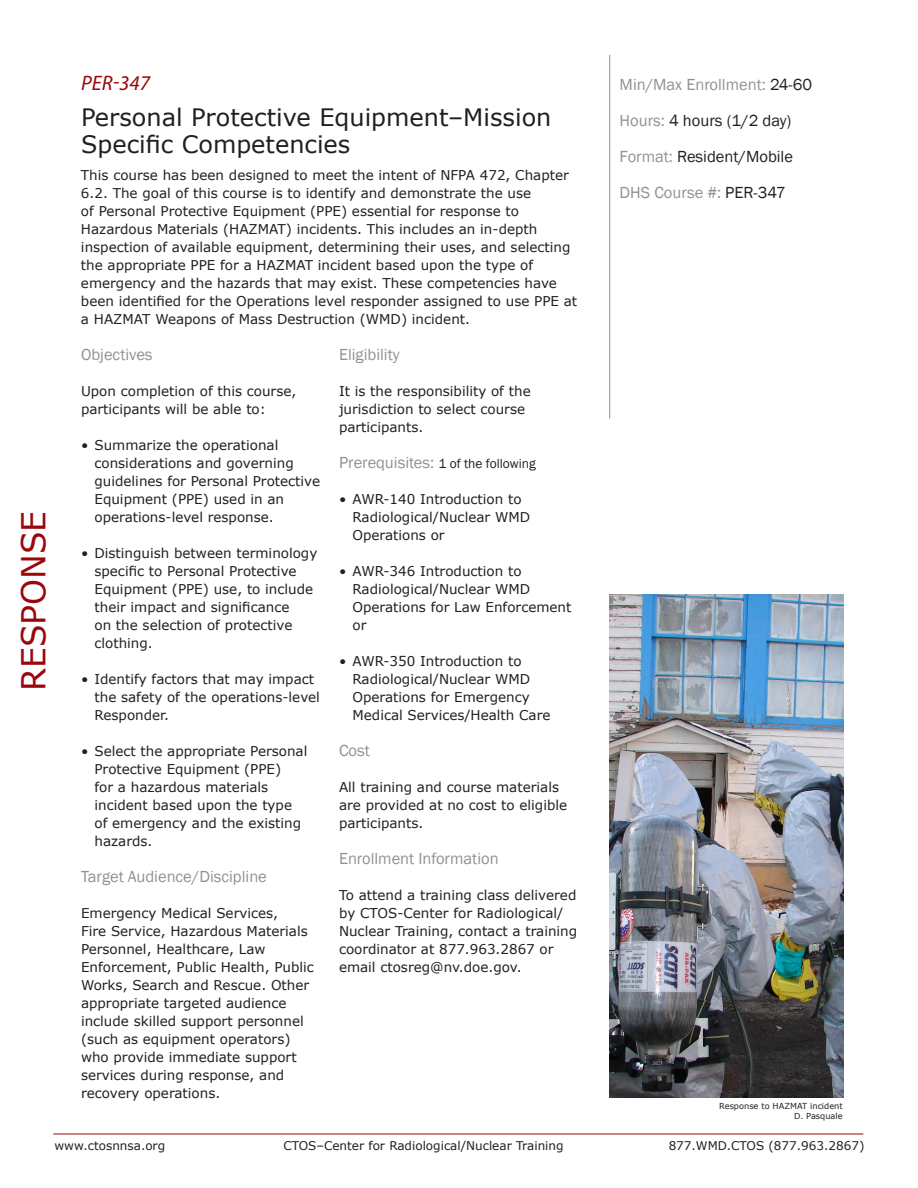
<style>
.page{position:relative;width:918px;height:1188px;background:#fff}
.page>*{position:absolute;margin:0;border:0;box-sizing:border-box;transform-origin:0 0}
.t1{font:33px "Verdana";color:#9a060b}
.Body_text{font:24px/27px "Verdana";color:#231f20}
.Body_text-2{font:italic 21px "Myriad Pro";color:#9a060b}
.Sub-title{font:16.5px "Franklin Gothic";color:#8f9293}
.SpecsUpRt-Gray{font:16.5px/36px "Franklin Gothic";color:#231f20}
.SpecsUpRt-Gray-2{font:16.5px "Franklin Gothic";color:#8f9293}
.Body_text-3{font:13.5px/18px "Verdana";color:#231f20}
.SpecsUpRt-Gray-3{font:13.5px "Franklin Gothic";color:#231f20}
.t2{font:12px "Verdana";color:#231f20}
.Photo_cap5_5{font:8.25px "Verdana";color:#231f20}
.s1{font-size:16.5px;color:#8f9293}
.s2{color:#231f20}
.s3{color:#8f9293}
</style>
<div class="page">
<hr style="left:53px;top:1134px;width:810px;height:1px;background:#9a060b">
<img style="left:610px;top:594px;width:233px;height:504px">
<hr style="left:609px;top:55px;width:1px;height:363px;background:#8f9293">
<h1 class="t1" style="left:11px;top:691px;width:182px;rotate:-90deg">RESPONSE</h1>
<p class="Body_text-2" style="left:81px;top:70px;width:70px">PER-347</p>
<p class="Body_text" style="left:81px;top:104px;width:472px">Personal Protective Equipment–Mission<br>Specific Competencies</p>
<p class="Body_text-3" style="left:81px;top:166px;width:498px">This course has been designed to meet the intent of NFPA 472, Chapter 6.2. The goal of this course is to identify and demonstrate the use<br>of Personal Protective Equipment (PPE) essential for response to Hazardous Materials (HAZMAT) incidents. This includes an in-depth inspection of available equipment, determining their uses, and selecting the appropriate PPE for a HAZMAT incident based upon the type of emergency and the hazards that may exist. These competencies have been identified for the Operations level responder assigned to use PPE at a HAZMAT Weapons of Mass Destruction (WMD) incident.</p>
<p class="Sub-title" style="left:339px;top:344px;width:62px">Eligibility</p>
<p class="Body_text-3" style="left:339px;top:382px;width:193px">It is the responsibility of the jurisdiction to select course participants.</p>
<p class="SpecsUpRt-Gray-3" style="left:339px;top:455px;width:198px"><span class="s1">Prerequisites:</span> 1 of the following</p>
<p class="Body_text-3" style="left:352px;top:490px;width:179px;text-indent:-14px">• AWR-140 Introduction to<br>Radiological/Nuclear WMD<br>Operations or</p>
<p class="Body_text-3" style="left:352px;top:562px;width:220px;text-indent:-14px">• AWR-346 Introduction to<br>Radiological/Nuclear WMD<br>Operations for Law Enforcement or</p>
<p class="Body_text-3" style="left:352px;top:652px;width:200px;text-indent:-14px">• AWR-350 Introduction to<br>Radiological/Nuclear WMD<br>Operations for Emergency<br>Medical Services/Health Care</p>
<p class="Sub-title" style="left:339px;top:740px;width:32px">Cost</p>
<p class="Body_text-3" style="left:339px;top:778px;width:230px">All training and course materials are provided at no cost to eligible participants.</p>
<p class="Sub-title" style="left:339px;top:848px;width:161px">Enrollment Information</p>
<p class="Body_text-3" style="left:339px;top:886px;width:240px">To attend a training class delivered by CTOS-Center for Radiological/ Nuclear Training, contact a training coordinator at 877.963.2867 or email ctosreg@nv.doe.gov.</p>
<p class="Sub-title" style="left:81px;top:344px;width:73px">Objectives</p>
<p class="Body_text-3" style="left:81px;top:382px;width:217px">Upon completion of this course, participants will be able to:</p>
<p class="Body_text-3" style="left:94px;top:436px;width:227px;text-indent:-14px">• Summarize the operational considerations and governing guidelines for Personal Protective<br>Equipment (PPE) used in an operations-level response.</p>
<p class="Body_text-3" style="left:94px;top:544px;width:224px;text-indent:-14px">• Distinguish between terminology specific to Personal Protective<br>Equipment (PPE) use, to include their impact and significance<br>on the selection of protective clothing.</p>
<p class="Body_text-3" style="left:94px;top:670px;width:227px;text-indent:-14px">• Identify factors that may impact the safety of the operations-level<br>Responder.</p>
<p class="Body_text-3" style="left:94px;top:742px;width:214px;text-indent:-14px">• Select the appropriate Personal<br>Protective Equipment (PPE)<br>for a hazardous materials incident based upon the type of emergency and the existing hazards.</p>
<p class="Sub-title" style="left:81px;top:866px;width:187px">Target Audience/Discipline</p>
<p class="Body_text-3" style="left:81px;top:904px;width:234px">Emergency Medical Services,<br>Fire Service, Hazardous Materials<br>Personnel, Healthcare, Law<br>Enforcement, Public Health, Public<br>Works, Search and Rescue. Other appropriate targeted audience include skilled support personnel (such as equipment operators) who provide immediate support services during response, and recovery operations.</p>
<p class="SpecsUpRt-Gray-2" style="left:620px;top:74px;width:194px">Min/Max Enrollment: <span class="s2">24-60</span></p>
<p class="SpecsUpRt-Gray" style="left:620px;top:103px;width:175px"><span class="s3">Hours:</span> 4 hours (1/2 day)<br><span class="s3">Format:</span> Resident/Mobile</p>
<p class="SpecsUpRt-Gray-2" style="left:620px;top:182px;width:168px">DHS Course #: <span class="s2">PER-347</span></p>
<p class="Photo_cap5_5" style="left:719px;top:1100px;width:125px">Response to HAZMAT incident</p>
<p class="Photo_cap5_5" style="left:794px;top:1110px;width:50px">D. Pasquale</p>
<p class="t2" style="left:54px;top:1137px;width:112px">www.ctosnnsa.org</p>
<p class="t2" style="left:284px;top:1137px;width:282px">CTOS–Center for Radiological/Nuclear Training</p>
<p class="t2" style="left:669px;top:1137px;width:197px">877.WMD.CTOS (877.963.2867)</p>
</div>
